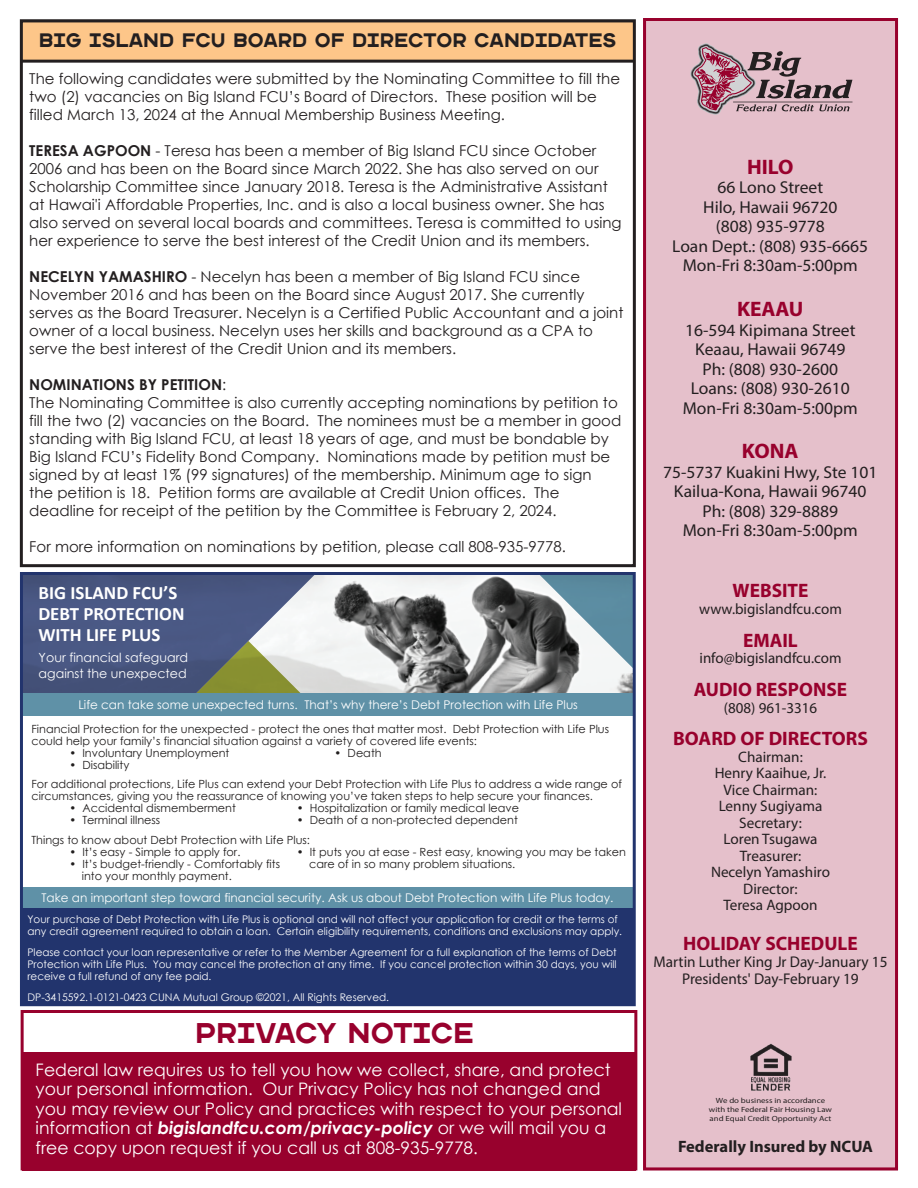
<style>
.page{position:relative;width:918px;height:1188px;background:#fff}
.page>*{position:absolute;margin:0;border:0;box-sizing:border-box;transform-origin:0 0}
.t1{font:28.5px "Wichita";color:#98012d}
.t2{font:700 21px "Myriad Pro";color:#98012d}
.t3{font:700 19.5px "Myriad Pro";color:#98012d}
.t4{font:19.5px "Wichita";color:#231f20}
.t5{font:700 18.9px/21px "Calibri";color:#fff}
.t6{font:17.25px/19.5px "Century Gothic";color:#fff}
.t7{font:17.25px/19.5px "Myriad Pro";color:#231f20;text-align:center}
.t8{font:700 16.5px "Myriad Pro";color:#231f20}
.t9{font:15.6px/17.1px "Myriad Pro";color:#231f20;text-align:center}
.t10{font:15.15px/16.5px "Myriad Pro";color:#231f20;text-align:center}
.t11{font:15px/18px "Century Gothic";color:#231f20}
.t12{font:12.6px/15.8px "Century Gothic";color:#fff}
.t13{font:12px "Century Gothic";color:#fff}
.t14{font:11.25px/19.5px "Century Gothic";color:#211e1e}
.t15{font:10.5px/12px "Century Gothic";color:#fff}
.t16{font:7.5px/9px "Myriad Pro";color:#231f20;text-align:center;scale:1.17 1}
.s1{font-weight:700}
.s2{font-weight:700;font-style:italic}
</style>
<div class="page">
<hr style="left:917px;top:0;width:1px;height:1188px;background:#98012d">
<div style="left:643px;top:18px;width:255px;height:1152px;background:#e5c0cb"></div>
<div style="left:643px;top:18px;width:255px;height:1152px;border:3px solid #98012d"></div>
<svg style="left:690px;top:43px;width:163px;height:72px"></svg>
<img style="left:750px;top:1043px;width:42px;height:48px">
<div style="left:21px;top:1010px;width:616px;height:160px;border:3px solid #98012d"></div>
<div style="left:23px;top:1052px;width:613px;height:118px;background:#98012d"></div>
<svg style="left:24px;top:23px;width:608px;height:40px;background:#ecb982"></svg>
<div style="left:20px;top:19px;width:616px;height:548px;border:3px solid #231f20"></div>
<div style="left:21px;top:906px;width:613px;height:98px;background:#22346d"></div>
<img style="left:324px;top:576px;width:308px;height:118px">
<svg style="left:24px;top:576px;width:300px;height:118px;background:#65718b"></svg>
<svg style="left:534px;top:576px;width:98px;height:97px"></svg>
<div style="left:21px;top:694px;width:613px;height:22px;background:#5f91a7"></div>
<div style="left:21px;top:887px;width:613px;height:20px;background:#5f91a7"></div>
<div style="left:20px;top:572px;width:616px;height:434px;border:3px solid #22346d"></div>
<h3 class="t4" style="left:39px;top:28px;width:579px">BIG ISLAND FCU BOARD OF DIRECTOR CANDIDATES</h3>
<p class="t11" style="left:29px;top:69px;width:592px">The following candidates were submitted by the Nominating Committee to fill the two (2) vacancies on Big Island FCU’s Board of Directors. These position will be filled March 13, 2024 at the Annual Membership Business Meeting.</p>
<p class="t11" style="left:29px;top:141px;width:594px"><span class="s1">TERESA AGPOON</span> - Teresa has been a member of Big Island FCU since October 2006 and has been on the Board since March 2022. She has also served on our Scholarship Committee since January 2018. Teresa is the Administrative Assistant at Hawai'i Affordable Properties, Inc. and is also a local business owner. She has also served on several local boards and committees. Teresa is committed to using her experience to serve the best interest of the Credit Union and its members.</p>
<p class="t11" style="left:29px;top:267px;width:596px"><span class="s1">NECELYN YAMASHIRO</span> - Necelyn has been a member of Big Island FCU since November 2016 and has been on the Board since August 2017. She currently serves as the Board Treasurer. Necelyn is a Certified Public Accountant and a joint owner of a local business. Necelyn uses her skills and background as a CPA to serve the best interest of the Credit Union and its members.</p>
<p class="t11" style="left:29px;top:375px;width:594px"><span class="s1">NOMINATIONS BY PETITION</span>:<br>The Nominating Committee is also currently accepting nominations by petition to fill the two (2) vacancies on the Board. The nominees must be a member in good standing with Big Island FCU, at least 18 years of age, and must be bondable by Big Island FCU’s Fidelity Bond Company. Nominations made by petition must be signed by at least 1% (99 signatures) of the membership. Minimum age to sign<br>the petition is 18. Petition forms are available at Credit Union offices. The deadline for receipt of the petition by the Committee is February 2, 2024.</p>
<p class="t11" style="left:29px;top:537px;width:538px">For more information on nominations by petition, please call 808-935-9778.</p>
<p class="t5" style="left:38px;top:582px;width:148px">BIG ISLAND FCU’S<br>DEBT PROTECTION<br>WITH LIFE PLUS</p>
<p class="t12" style="left:39px;top:649px;width:151px">Your financial safeguard against the unexpected</p>
<p class="t13" style="left:78px;top:696px;width:501px">Life can take some unexpected turns. That’s why there’s Debt Protection with Life Plus</p>
<p class="t14" style="left:32px;top:723px;width:579px;line-height:12px">Financial Protection for the unexpected - protect the ones that matter most. Debt Protection with Life Plus could help your family’s financial situation against a variety of covered life events:</p>
<p class="t14" style="left:69px;top:743px;width:161px">• Involuntary Unemployment</p>
<p class="t14" style="left:335px;top:743px;width:49px">• Death</p>
<p class="t14" style="left:32px;top:755px;width:592px;text-indent:38px">• Disability<br>For additional protections, Life Plus can extend your Debt Protection with Life Plus to address a wide range of</p>
<p class="t14" style="left:32px;top:786px;width:563px">circumstances, giving you the reassurance of knowing you’ve taken steps to help secure your finances.</p>
<p class="t14" style="left:69px;top:798px;width:168px">• Accidental dismemberment</p>
<p class="t14" style="left:297px;top:798px;width:224px">• Hospitalization or family medical leave</p>
<p class="t14" style="left:69px;top:810px;width:92px">• Terminal illness</p>
<p class="t14" style="left:32px;top:810px;width:488px;text-indent:265px">• Death of a non-protected dependent<br>Things to know about Debt Protection with Life Plus:</p>
<p class="t14" style="left:69px;top:842px;width:173px">• It’s easy - Simple to apply for.</p>
<p class="t14" style="left:297px;top:842px;width:331px">• It puts you at ease - Rest easy, knowing you may be taken</p>
<p class="t14" style="left:69px;top:854px;width:212px">• It’s budget-friendly - Comfortably fits</p>
<p class="t14" style="left:309px;top:854px;width:208px">care of in so many problem situations.</p>
<p class="t14" style="left:82px;top:866px;width:152px">into your monthly payment.</p>
<p class="t13" style="left:42px;top:890px;width:574px">Take an important step toward financial security. Ask us about Debt Protection with Life Plus today.</p>
<p class="t15" style="left:27px;top:913px;width:596px">Your purchase of Debt Protection with Life Plus is optional and will not affect your application for credit or the terms of any credit agreement required to obtain a loan. Certain eligibility requirements, conditions and exclusions may apply.</p>
<p class="t15" style="left:27px;top:946px;width:591px;text-align:justify">Please contact your loan representative or refer to the Member Agreement for a full explanation of the terms of Debt Protection with Life Plus. You may cancel the protection at any time. If you cancel protection within 30 days, you will receive a full refund of any fee paid.</p>
<p class="t15" style="left:27px;top:991px;width:363px">DP-3415592.1-0121-0423 CUNA Mutual Group ©2021, All Rights Reserved.</p>
<h1 class="t1" style="left:195px;top:1015px;width:280px">PRIVACY NOTICE</h1>
<p class="t6" style="left:36px;top:1059px;width:588px">Federal law requires us to tell you how we collect, share, and protect your personal information. Our Privacy Policy has not changed and you may review our Policy and practices with respect to your personal information at <span class="s2">bigislandfcu.com/privacy-policy</span> or we will mail you a free copy upon request if you call us at 808-935-9778.</p>
<h2 class="t2" style="left:747px;top:153px;width:48px">HILO</h2>
<p class="t7" style="left:672px;top:178px;width:197px">66 Lono Street<br>Hilo, Hawaii 96720<br>(808) 935-9778<br>Loan Dept.: (808) 935-6665<br>Mon-Fri 8:30am-5:00pm</p>
<h2 class="t2" style="left:737px;top:295px;width:68px">KEAAU</h2>
<p class="t7" style="left:683px;top:320px;width:177px">16-594 Kipimana Street<br>Keaau, Hawaii 96749<br>Ph: (808) 930-2600<br>Loans: (808) 930-2610<br>Mon-Fri 8:30am-5:00pm</p>
<h2 class="t2" style="left:742px;top:438px;width:58px">KONA</h2>
<p class="t7" style="left:663px;top:462px;width:216px">75-5737 Kuakini Hwy, Ste 101<br>Kailua-Kona, Hawaii 96740<br>Ph: (808) 329-8889<br>Mon-Fri 8:30am-5:00pm</p>
<h3 class="t3" style="left:733px;top:578px;width:77px">WEBSITE</h3>
<p class="t10" style="left:699px;top:600px;width:144px">www.bigislandfcu.com</p>
<h3 class="t3" style="left:743px;top:628px;width:56px">EMAIL</h3>
<p class="t10" style="left:699px;top:650px;width:144px">info@bigislandfcu.com</p>
<h3 class="t3" style="left:694px;top:677px;width:155px">AUDIO RESPONSE</h3>
<p class="t10" style="left:724px;top:699px;width:95px">(808) 961-3316</p>
<h3 class="t3" style="left:673px;top:726px;width:196px">BOARD OF DIRECTORS</h3>
<p class="t10" style="left:711px;top:748px;width:120px">Chairman:<br>Henry Kaaihue, Jr.<br>Vice Chairman:<br>Lenny Sugiyama<br>Secretary:<br>Loren Tsugawa<br>Treasurer:<br>Necelyn Yamashiro<br>Director:<br>Teresa Agpoon</p>
<h3 class="t3" style="left:683px;top:931px;width:176px">HOLIDAY SCHEDULE</h3>
<p class="t9" style="left:654px;top:953px;width:235px">Martin Luther King Jr Day-January 15<br>Presidents' Day-February 19</p>
<p class="t16" style="left:709px;top:1096px;width:107px">We do business in accordance with the Federal Fair Housing Law and Equal Credit Opportunity Act</p>
<p class="t8" style="left:678px;top:1136px;width:197px">Federally Insured by NCUA</p>
</div>
